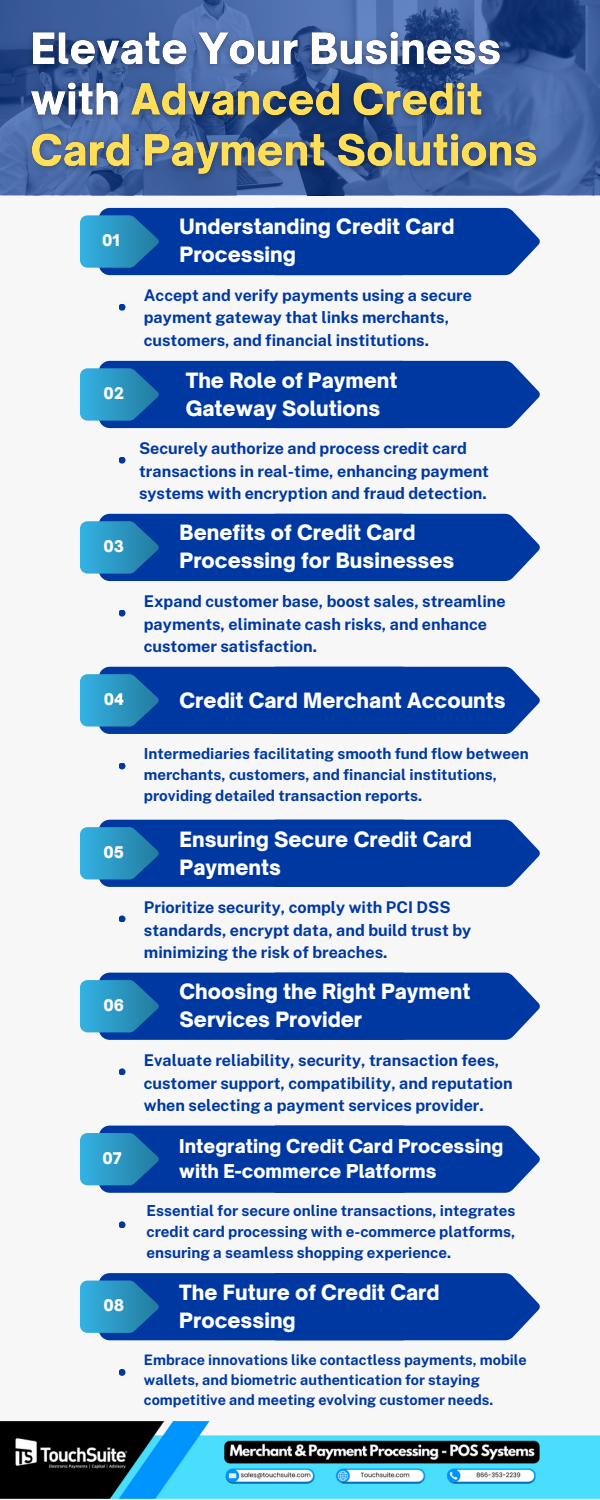
<style>
.page{position:relative;width:600px;height:1500px;background:#f7f7f7}
.page>*{position:absolute;margin:0;border:0;box-sizing:border-box;transform-origin:0 0}
.t1{font:900 20.2px/28px "Open Sauce One";color:#fff}
.t2{font:900 18.3px/25.4px "Open Sauce One";color:#fff}
.t3{font:700 16.2px/22.5px "Public Sans";color:#0038a2}
.t4{font:900 15.4px "Open Sauce One";color:#fff}
.t5{font:700 15.2px/21px "Public Sans";color:#0038a2}
.t6{font:700 14.5px/20px "Public Sans";color:#0038a2}
</style>
<div class="page">
<svg style="left:0;top:0;width:600px;height:195px;background:#3d5e9d"></svg>
<img style="left:0;top:1421px;width:600px;height:77px">
<img style="left:21px;top:22px;width:525px;height:164px">
<svg style="left:80px;top:208px;width:460px;height:67px;background:#0f4ba9"></svg>
<div style="left:119px;top:304px;width:7px;height:7px;background:#0038a2;border-radius:50%"></div>
<svg style="left:80px;top:361px;width:460px;height:67px;background:#0f4ba9"></svg>
<div style="left:119px;top:457px;width:7px;height:7px;background:#0038a2;border-radius:50%"></div>
<svg style="left:80px;top:514px;width:460px;height:67px;background:#0f4ba9"></svg>
<div style="left:119px;top:610px;width:7px;height:7px;background:#0038a2;border-radius:50%"></div>
<svg style="left:80px;top:667px;width:460px;height:67px;background:#0f4ba9"></svg>
<div style="left:119px;top:763px;width:7px;height:7px;background:#0038a2;border-radius:50%"></div>
<svg style="left:80px;top:820px;width:460px;height:67px;background:#0f4ba9"></svg>
<div style="left:119px;top:915px;width:7px;height:7px;background:#0038a2;border-radius:50%"></div>
<svg style="left:80px;top:973px;width:460px;height:67px;background:#0f4ba9"></svg>
<div style="left:119px;top:1068px;width:7px;height:7px;background:#0038a2;border-radius:50%"></div>
<svg style="left:80px;top:1126px;width:460px;height:67px;background:#104ba9"></svg>
<div style="left:119px;top:1221px;width:7px;height:7px;background:#0038a2;border-radius:50%"></div>
<svg style="left:80px;top:1273px;width:460px;height:67px;background:#0f4ba9"></svg>
<div style="left:119px;top:1369px;width:7px;height:7px;background:#0038a2;border-radius:50%"></div>
<p class="t4" style="left:102px;top:231px;width:19px">01</p>
<p class="t4" style="left:104px;top:384px;width:22px">02</p>
<p class="t4" style="left:104px;top:537px;width:22px">03</p>
<p class="t1" style="left:180px;top:213px;width:277px">Understanding Credit Card<br>Processing</p>
<p class="t3" style="left:144px;top:284px;width:330px">Accept and verify payments using a secure payment gateway that links merchants, customers, and financial institutions.</p>
<p class="t1" style="left:186px;top:366px;width:213px">The Role of Payment<br>Gateway Solutions</p>
<p class="t3" style="left:139px;top:437px;width:352px">Securely authorize and process credit card transactions in real-time, enhancing payment systems with encryption and fraud detection.</p>
<p class="t1" style="left:180px;top:519px;width:276px">Benefits of Credit Card<br>Processing for Businesses</p>
<p class="t3" style="left:144px;top:590px;width:363px">Expand customer base, boost sales, streamline payments, eliminate cash risks, and enhance customer satisfaction.</p>
<p class="t4" style="left:104px;top:690px;width:22px">04</p>
<p class="t1" style="left:180px;top:686px;width:328px">Credit Card Merchant Accounts</p>
<p class="t5" style="left:144px;top:743px;width:386px">Intermediaries facilitating smooth fund flow between merchants, customers, and financial institutions, providing detailed transaction reports.</p>
<p class="t1" style="left:180px;top:825px;width:294px">Ensuring Secure Credit Card<br>Payments</p>
<p class="t4" style="left:104px;top:843px;width:22px">05</p>
<p class="t4" style="left:104px;top:996px;width:22px">06</p>
<p class="t4" style="left:102px;top:1149px;width:21px">07</p>
<p class="t4" style="left:103px;top:1296px;width:22px">08</p>
<p class="t3" style="left:144px;top:896px;width:329px">Prioritize security, comply with PCI DSS standards, encrypt data, and build trust by minimizing the risk of breaches.</p>
<p class="t1" style="left:180px;top:978px;width:293px">Choosing the Right Payment<br>Services Provider</p>
<p class="t3" style="left:144px;top:1049px;width:370px">Evaluate reliability, security, transaction fees, customer support, compatibility, and reputation when selecting a payment services provider.</p>
<p class="t2" style="left:179px;top:1133px;width:326px">Integrating Credit Card Processing with E-commerce Platforms</p>
<p class="t5" style="left:147px;top:1200px;width:370px;text-align:justify">Essential for secure online transactions, integrates credit card processing with e-commerce platforms, ensuring a seamless shopping experience.</p>
<p class="t1" style="left:179px;top:1278px;width:262px">The Future of Credit Card<br>Processing</p>
<p class="t6" style="left:144px;top:1349px;width:384px">Embrace innovations like contactless payments, mobile wallets, and biometric authentication for staying competitive and meeting evolving customer needs.</p>
</div>
